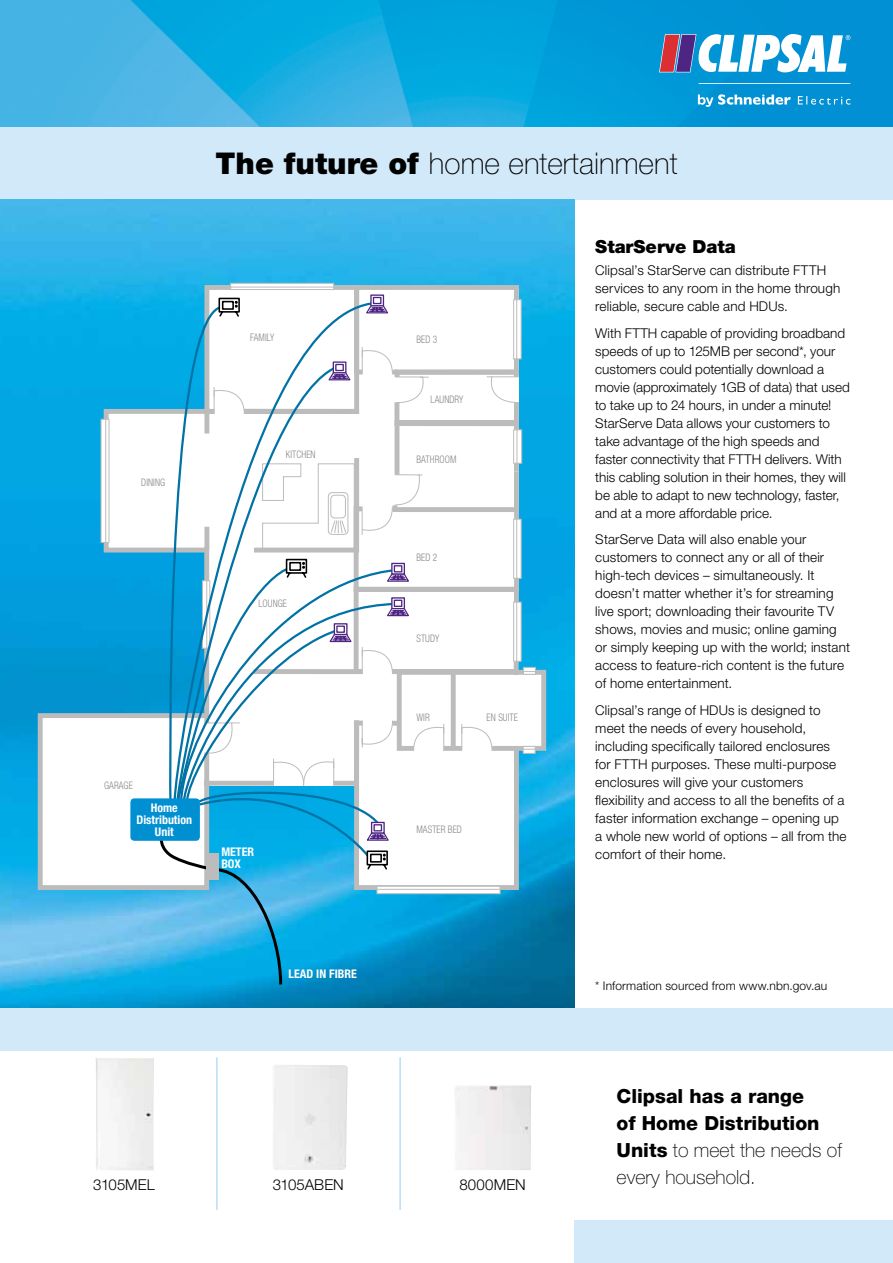
<style>
.page{position:relative;width:893px;height:1263px;background:#fff}
.page>*{position:absolute;margin:0;border:0;box-sizing:border-box;transform-origin:0 0}
.t1{font:100 30px "Helvetica Neue";color:#000}
.t2{font:100 19.5px/27px "Helvetica Neue";color:#000}
.t3{font:800 19.5px/27px "Helvetica Neue CE";color:#000}
.t4{font:900 18px "Helvetica Neue";color:#000}
.t5{font:300 15px "Helvetica Neue CE";letter-spacing:.01em;color:#000}
.t6{font:300 13.5px/18px "Helvetica Neue";letter-spacing:.01em;color:#000}
.t7{font:700 condensed 12px/12px "Helvetica Neue";color:#fff}
.t8{font:300 12px "Helvetica Neue";letter-spacing:.015em;color:#000}
.t9{font:300 condensed 10.35px "Helvetica Neue";letter-spacing:.01em;color:#878787;scale:.9 1}
.s1{font-weight:900}
.s2{font-family:"Helvetica Neue CE";font-weight:800}
</style>
<div class="page">
<img style="left:0;top:0;width:893px;height:128px">
<div style="left:0;top:128px;width:893px;height:72px;background:#d2e9f9"></div>
<div style="left:574px;top:1220px;width:319px;height:43px;background:#d2e9f9"></div>
<div style="left:0;top:1008px;width:893px;height:42px;background:#d2e9f9"></div>
<img style="left:0;top:200px;width:574px;height:808px">
<svg style="left:659px;top:34px;width:191px;height:73px"></svg>
<img style="left:96px;top:1058px;width:58px;height:112px">
<div style="left:273px;top:1065px;width:75px;height:105px;background:#ececec"></div>
<img style="left:455px;top:1085px;width:76px;height:85px">
<hr style="left:399px;top:1057px;width:2px;height:153px;background:#baddf5">
<hr style="left:216px;top:1057px;width:2px;height:153px;background:#baddf5">
<svg style="left:101px;top:283px;width:420px;height:272px"></svg>
<svg style="left:35px;top:667px;width:116px;height:225px"></svg>
<svg style="left:230px;top:283px;width:104px;height:4px"></svg>
<div style="left:230px;top:287px;width:104px;height:3px;background:#fff;border:1px solid #bcbcbc"></div>
<div style="left:101px;top:419px;width:7px;height:124px;background:#fff;border:1px solid #bcbcbc"></div>
<svg style="left:105px;top:419px;width:4px;height:124px"></svg>
<div style="left:131px;top:799px;width:68px;height:41px;background:#0090d2;border-radius:3px"></div>
<div style="left:130px;top:798px;width:70px;height:43px;border:1px solid #0090d2;border-radius:3px"></div>
<svg style="left:370px;top:294px;width:14px;height:2px"></svg>
<svg style="left:151px;top:296px;width:398px;height:691px"></svg>
<h1 class="t1" style="left:216px;top:147px;width:463px"><span class="s1">The future of</span> home entertainment</h1>
<p class="t9" style="left:141px;top:477px;width:28px">DINING</p>
<p class="t9" style="left:250px;top:332px;width:28px">FAMILY</p>
<p class="t9" style="left:286px;top:449px;width:35px">KITCHEN</p>
<p class="t9" style="left:259px;top:597px;width:33px">LOUNGE</p>
<p class="t9" style="left:104px;top:779px;width:33px">GARAGE</p>
<p class="t7" style="left:137px;top:802px;width:57px;text-align:center">Home<br>Distribution<br>Unit</p>
<p class="t7" style="left:221px;top:846px;width:34px">METER<br>BOX</p>
<p class="t9" style="left:416px;top:333px;width:25px">BED 3</p>
<p class="t9" style="left:431px;top:394px;width:38px">LAUNDRY</p>
<p class="t9" style="left:416px;top:453px;width:46px">BATHROOM</p>
<p class="t9" style="left:416px;top:552px;width:25px">BED 2</p>
<p class="t9" style="left:416px;top:633px;width:27px">STUDY</p>
<p class="t9" style="left:416px;top:711px;width:16px">WIR</p>
<p class="t9" style="left:487px;top:712px;width:36px">EN SUITE</p>
<p class="t9" style="left:416px;top:823px;width:52px">MASTER BED</p>
<h3 class="t4" style="left:595px;top:236px;width:142px">StarServe Data</h3>
<p class="t6" style="left:595px;top:261px;width:246px">Clipsal’s StarServe can distribute FTTH services to any room in the home through reliable, secure cable and HDUs.</p>
<p class="t6" style="left:595px;top:324px;width:256px">With FTTH capable of providing broadband speeds of up to 125MB per second*, your customers could potentially download a movie (approximately 1GB of data) that used to take up to 24 hours, in under a minute!<br>StarServe Data allows your customers to take advantage of the high speeds and faster connectivity that FTTH delivers. With this cabling solution in their homes, they will be able to adapt to new technology, faster, and at a more affordable price.</p>
<p class="t6" style="left:595px;top:530px;width:256px">StarServe Data will also enable your customers to connect any or all of their high-tech devices – simultaneously. It doesn’t matter whether it’s for streaming live sport; downloading their favourite TV shows, movies and music; online gaming or simply keeping up with the world; instant access to feature-rich content is the future of home entertainment.</p>
<p class="t6" style="left:595px;top:701px;width:253px">Clipsal’s range of HDUs is designed to meet the needs of every household, including specifically tailored enclosures for FTTH purposes. These multi-purpose enclosures will give your customers flexibility and access to all the benefits of a faster information exchange – opening up a whole new world of options – all from the comfort of their home.</p>
<p class="t7" style="left:289px;top:967px;width:70px">LEAD IN FIBRE</p>
<p class="t8" style="left:595px;top:978px;width:233px">* Information sourced from www.nbn.gov.au</p>
<p class="t5" style="left:93px;top:1175px;width:63px">3105MEL</p>
<p class="t5" style="left:273px;top:1175px;width:57px">3105ABEN</p>
<p class="t5" style="left:459px;top:1175px;width:52px">8000MEN</p>
<h2 class="t3" style="left:617px;top:1082px;width:204px">Clipsal has a range of Home Distribution</h2>
<h2 class="t2" style="left:617px;top:1136px;width:227px"><span class="s2">Units</span> to meet the needs of every household.</h2>
</div>
